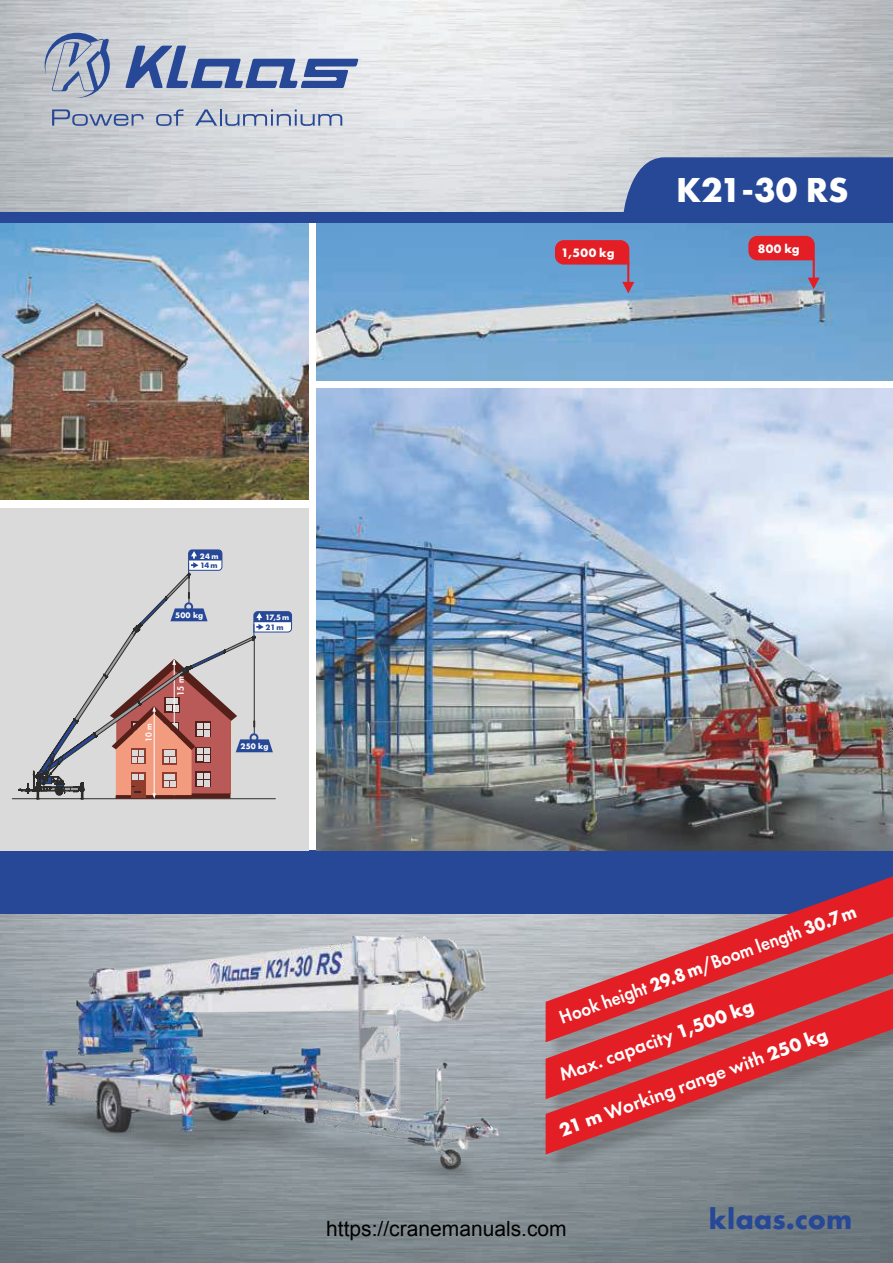
<style>
.page{position:relative;width:893px;height:1263px;background:#fff}
.page>*{position:absolute;margin:0;border:0;box-sizing:border-box;transform-origin:0 0}
.t1{font:700 36px "Futura PT";color:#fff}
.t2{font:700 30px "Futura PT";color:#264896}
.t3{font:600 19.5px "Futura PT";color:#fff}
.t4{font:600 19.5px "Futura PT";color:#fff;scale:.9 1}
.t5{font:700 12.75px "Futura PT";letter-spacing:.025em;color:#fff}
.t6{font:800 8.55px "Futura";color:#fff}
.t7{font:800 8.1px "Futura";color:#fff}
.t8{font:700 7.35px "Futura";color:#fff}
.t9{font:700 7.2px "Futura";color:#fff}
.t10{font:700 7.2px "Futura";letter-spacing:.075em;color:#264896}
.s1{font-weight:700}
</style>
<div class="page">
<img style="left:0;top:0;width:893px;height:213px">
<img style="left:0;top:1172px;width:893px;height:91px">
<div style="left:623px;top:157px;width:270px;height:56px;background:#264896"></div>
<div style="left:0;top:213px;width:893px;height:10px;background:#264896"></div>
<div style="left:0;top:850px;width:893px;height:64px;background:#264896"></div>
<div style="left:0;top:508px;width:308px;height:342px;background:#dadadb"></div>
<hr style="left:12px;top:798px;width:263px;height:1px;background:#2b2b2a">
<svg style="left:18px;top:549px;width:274px;height:251px"></svg>
<img style="left:317px;top:223px;width:576px;height:158px">
<div style="left:748px;top:236px;width:67px;height:24px;background:#e31f25"></div>
<hr style="left:813px;top:258px;width:2px;height:23px;background:#e31f25">
<svg style="left:808px;top:278px;width:12px;height:11px"></svg>
<img style="left:317px;top:388px;width:576px;height:462px">
<svg style="left:45px;top:33px;width:65px;height:65px;background:#9ba7be"></svg>
<svg style="left:125px;top:46px;width:233px;height:42px;background:#8c9cc0"></svg>
<svg style="left:52px;top:109px;width:91px;height:17px;background:#9da9bf"></svg>
<svg style="left:156px;top:109px;width:27px;height:17px"></svg>
<svg style="left:195px;top:109px;width:147px;height:17px;background:#b2bbcf"></svg>
<svg style="left:555px;top:876px;width:338px;height:56px"></svg>
<svg style="left:555px;top:933px;width:338px;height:54px;background:#c65f64"></svg>
<div style="left:548px;top:987px;width:345px;height:185px;background:#2b2b2a;opacity:.25"></div>
<svg style="left:555px;top:988px;width:338px;height:166px;background:#b0555a"></svg>
<svg style="left:555px;top:240px;width:74px;height:25px;background:#dc252d"></svg>
<hr style="left:627px;top:263px;width:2px;height:22px;background:#e31f25">
<svg style="left:622px;top:282px;width:12px;height:11px"></svg>
<img style="left:0;top:223px;width:308px;height:276px">
<img style="left:0;top:914px;width:555px;height:314px">
<p class="t7" style="left:143px;top:742px;width:20px;rotate:-90deg">10 m</p>
<p class="t9" style="left:200px;top:551px;width:20px">24m</p>
<p class="t10" style="left:200px;top:560px;width:19px">14m</p>
<p class="t8" style="left:175px;top:610px;width:29px">500 kg</p>
<p class="t6" style="left:175px;top:696px;width:21px;rotate:-90deg">15 m</p>
<p class="t9" style="left:265px;top:612px;width:25px">17,5 m</p>
<p class="t10" style="left:266px;top:622px;width:20px">21m</p>
<p class="t8" style="left:241px;top:741px;width:29px">250 kg</p>
<p class="t5" style="left:561px;top:244px;width:55px">1,500 kg</p>
<h1 class="t1" style="left:676px;top:167px;width:174px">K21-30 RS</h1>
<p class="t5" style="left:758px;top:240px;width:43px">800 kg</p>
<p class="t4" style="left:556px;top:1007px;width:351px;rotate:-20deg">Hook height <span class="s1">29.8 m</span>/Boom length <span class="s1">30.7m</span></p>
<p class="t3" style="left:556px;top:1064px;width:206px;rotate:-20deg">Max. capacity <span class="s1">1,500 kg</span></p>
<p class="t3" style="left:556px;top:1119px;width:285px;rotate:-20deg"><span class="s1">21 m</span> Working range with <span class="s1">250 kg</span></p>
<h2 class="t2" style="left:709px;top:1199px;width:145px">klaas.com</h2>
</div>
